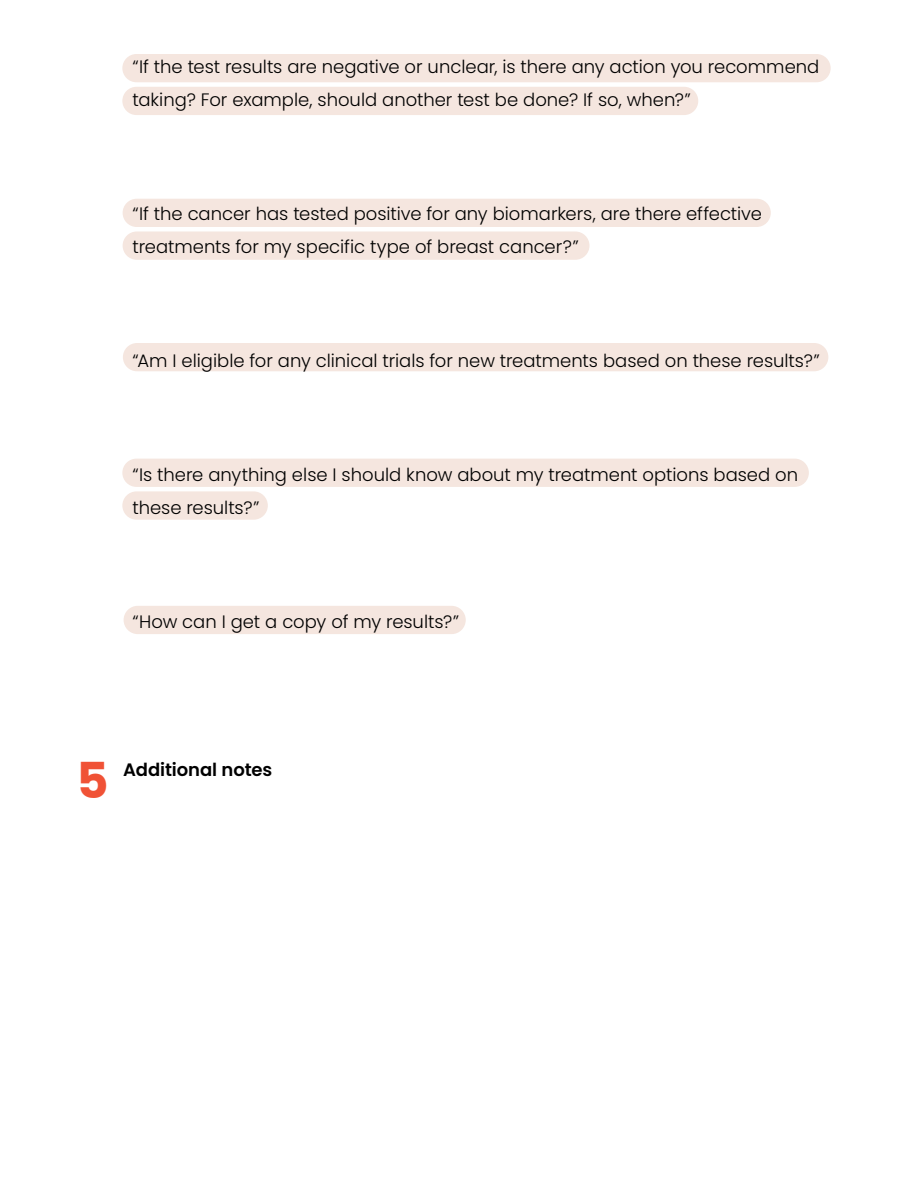
<style>
.page{position:relative;width:918px;height:1188px;background:#fff}
.page>*{position:absolute;margin:0;border:0;box-sizing:border-box;transform-origin:0 0}
.t1{font:700 49.5px "Poppins";color:#f05236}
.Body{font:300 18px/33px "Poppins";color:#000}
.Body-2{font:600 18px "Poppins";letter-spacing:-.005em;color:#000}
</style>
<div class="page">
<div style="left:123px;top:232px;width:467px;height:28px;background:#f5e6df;border-radius:14px"></div>
<div style="left:123px;top:199px;width:648px;height:28px;background:#f5e6df;border-radius:14px"></div>
<div style="left:123px;top:343px;width:705px;height:28px;background:#f5e6df;border-radius:14px"></div>
<div style="left:122px;top:491px;width:146px;height:29px;background:#f5e6df;border-radius:14px"></div>
<div style="left:122px;top:459px;width:687px;height:28px;background:#f5e6df;border-radius:14px"></div>
<div style="left:124px;top:606px;width:342px;height:28px;background:#f5e6df;border-radius:14px"></div>
<div style="left:122px;top:87px;width:576px;height:28px;background:#f5e6df;border-radius:14px"></div>
<div style="left:122px;top:54px;width:709px;height:28px;background:#f5e6df;border-radius:14px"></div>
<p class="Body" style="left:132px;top:50px;width:688px">“If the test results are negative or unclear, is there any action you recommend taking? For example, should another test be done? If so, when?”</p>
<p class="Body" style="left:132px;top:197px;width:631px">“If the cancer has tested positive for any biomarkers, are there effective treatments for my specific type of breast cancer?”</p>
<p class="Body" style="left:132px;top:344px;width:689px">“Am I eligible for any clinical trials for new treatments based on these results?”</p>
<p class="Body" style="left:132px;top:458px;width:667px">“Is there anything else I should know about my treatment options based on these results?”</p>
<p class="Body" style="left:132px;top:605px;width:328px">“How can I get a copy of my results?”</p>
<p class="t1" style="left:77px;top:752px;width:34px">5</p>
<p class="Body-2" style="left:123px;top:759px;width:150px">Additional notes</p>
</div>
